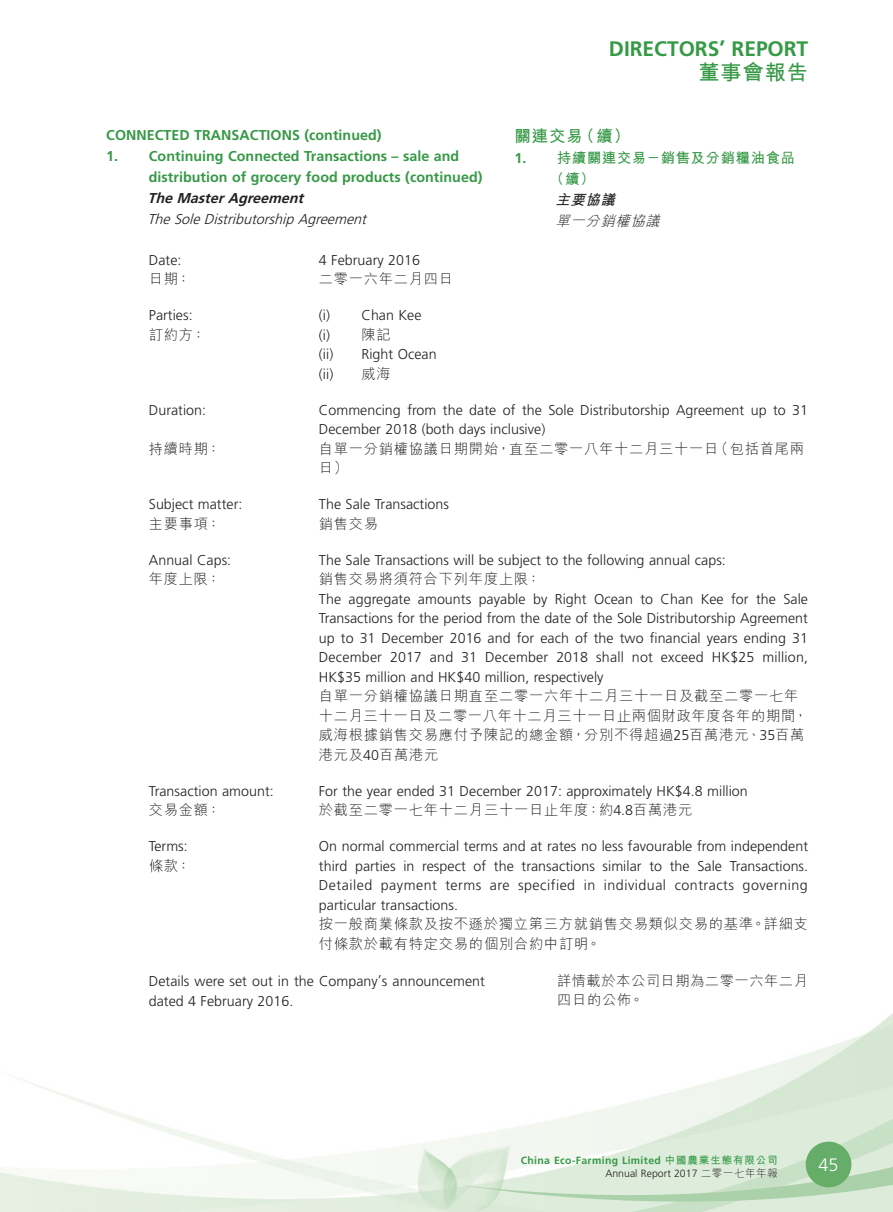
<style>
.page{position:relative;width:893px;height:1212px;background:#fff}
.page>*{position:absolute;margin:0;border:0;box-sizing:border-box;transform-origin:0 0}
.t1{font:700 21px "Frutiger LT Std";color:#369946}
.t2{font:700 21px "M Hei HK";letter-spacing:.055em;color:#369946}
.t3{font:300 18px "Frutiger LT Std";color:#fff}
.C_Heading_1{font:700 16.5px "M Hei HK";color:#369946}
.Body_Text{font:300 14.25px/19.5px "Frutiger LT Std";letter-spacing:.005em;color:#231f20}
.Body_Text-2{font:300 14.25px/19.5px "M Hei HK";letter-spacing:.055em;color:#231f20}
.Heading_2{font:700 14.25px/21px "Frutiger LT Std";letter-spacing:.005em;color:#369946}
.Heading_1{font:700 14.25px "Frutiger LT Std";letter-spacing:.005em;color:#369946}
.Heading_4{font:italic 300 14.25px "Frutiger LT Std";color:#231f20}
.C_Body_Text{font:300 14.25px/19.5px "M Hei HK";letter-spacing:.04em;color:#231f20}
.C_Heading_2{font:700 14.25px/21px "M Hei HK";letter-spacing:.055em;color:#369946}
.Heading_3{font:italic 700 14.25px "Frutiger LT Std";color:#231f20}
.C_Heading_4{font:italic 300 14.25px "M Hei HK";color:#231f20}
.C_Heading_3{font:italic 700 14.25px "M Hei HK";color:#231f20}
.t4{font:700 10.5px/13.5px "Frutiger LT Std";letter-spacing:.035em;color:#369946;text-align:right}
.s1{font-family:"Frutiger LT Std"}
.s2{font-family:"M Hei HK"}
.s3{font-weight:300;color:#231f20}
.s4{font-family:"M Hei HK";font-weight:300;color:#231f20}
</style>
<div class="page">
<img style="left:0;top:1013px;width:893px;height:199px">
<svg style="left:463px;top:1108px;width:430px;height:104px"></svg>
<div style="left:806px;top:1141px;width:45px;height:46px;background:#65ad69;border-radius:50%"></div>
<h1 class="t1" style="left:609px;top:36px;width:201px">DIRECTORS’ REPORT</h1>
<h1 class="t2" style="left:698px;top:57px;width:111px">董事會報告</h1>
<p class="C_Heading_1" style="left:514px;top:124px;width:117px">關連交易（續）</p>
<p class="C_Heading_2" style="left:550px;top:146px;width:247px;text-indent:-35px"><span class="s1">1.</span> 持續關連交易－銷售及分銷糧油食品（續）</p>
<p class="C_Heading_3" style="left:556px;top:190px;width:66px">主要協議</p>
<p class="C_Heading_4" style="left:556px;top:214px;width:110px">單一分銷權協議</p>
<p class="Heading_1" style="left:106px;top:127px;width:277px">CONNECTED TRANSACTIONS (continued)</p>
<p class="Heading_2" style="left:149px;top:146px;width:335px;text-indent:-43px">1. Continuing Connected Transactions – sale and distribution of grocery food products (continued)</p>
<p class="Heading_3" style="left:147px;top:190px;width:162px">The Master Agreement</p>
<p class="Heading_4" style="left:147px;top:211px;width:224px">The Sole Distributorship Agreement</p>
<p class="Body_Text" style="left:149px;top:250px;width:34px">Date:</p>
<p class="Body_Text" style="left:319px;top:250px;width:103px">4 February 2016</p>
<p class="Body_Text-2" style="left:149px;top:269px;width:43px">日期：</p>
<p class="Body_Text-2" style="left:319px;top:269px;width:136px">二零一六年二月四日</p>
<p class="Body_Text" style="left:149px;top:306px;width:45px">Parties:</p>
<p class="Body_Text" style="left:319px;top:306px;width:104px">(i) Chan Kee</p>
<p class="Body_Text-2" style="left:149px;top:325px;width:58px">訂約方：</p>
<p class="Body_Text" style="left:319px;top:325px;width:73px">(i) <span class="s2">陳記</span></p>
<p class="Body_Text" style="left:319px;top:345px;width:119px">(ii) Right Ocean</p>
<p class="Body_Text" style="left:319px;top:364px;width:73px">(ii) <span class="s2">威海</span></p>
<p class="Body_Text" style="left:149px;top:400px;width:59px">Duration:</p>
<p class="Body_Text" style="left:319px;top:400px;width:491px">Commencing from the date of the Sole Distributorship Agreement up to 31<br>December 2018 (both days inclusive)</p>
<p class="Body_Text-2" style="left:149px;top:439px;width:73px">持續時期：</p>
<p class="Body_Text-2" style="left:319px;top:439px;width:487px">自單一分銷權協議日期開始，直至二零一八年十二月三十一日（包括首尾兩日）</p>
<p class="Body_Text" style="left:149px;top:495px;width:95px">Subject matter:</p>
<p class="Body_Text" style="left:319px;top:495px;width:132px">The Sale Transactions</p>
<p class="Body_Text-2" style="left:149px;top:514px;width:73px">主要事項：</p>
<p class="Body_Text-2" style="left:319px;top:514px;width:61px">銷售交易</p>
<p class="Body_Text" style="left:149px;top:550px;width:84px">Annual Caps:</p>
<p class="Body_Text" style="left:319px;top:550px;width:408px">The Sale Transactions will be subject to the following annual caps:</p>
<p class="Body_Text-2" style="left:149px;top:569px;width:73px">年度上限：</p>
<p class="Body_Text-2" style="left:319px;top:569px;width:223px">銷售交易將須符合下列年度上限：</p>
<p class="Body_Text" style="left:319px;top:589px;width:491px;text-align:justify">The aggregate amounts payable by Right Ocean to Chan Kee for the Sale Transactions for the period from the date of the Sole Distributorship Agreement up to 31 December 2016 and for each of the two financial years ending 31<br>December 2017 and 31 December 2018 shall not exceed HK$25 million, HK$35 million and HK$40 million, respectively</p>
<p class="Body_Text-2" style="left:319px;top:686px;width:490px">自單一分銷權協議日期直至二零一六年十二月三十一日及截至二零一七年十二月三十一日及二零一八年十二月三十一日止兩個財政年度各年的期間，威海根據銷售交易應付予陳記的總金額，分別不得超過<span class="s1">25</span>百萬港元、<span class="s1">35</span>百萬港元及<span class="s1">40</span>百萬港元</p>
<p class="Body_Text" style="left:149px;top:781px;width:126px">Transaction amount:</p>
<p class="Body_Text" style="left:319px;top:781px;width:430px">For the year ended 31 December 2017: approximately HK$4.8 million</p>
<p class="Body_Text-2" style="left:149px;top:800px;width:73px">交易金額：</p>
<p class="Body_Text-2" style="left:319px;top:800px;width:375px">於截至二零一七年十二月三十一日止年度：約<span class="s1">4.8</span>百萬港元</p>
<p class="Body_Text" style="left:149px;top:837px;width:41px">Terms:</p>
<p class="Body_Text-2" style="left:149px;top:856px;width:43px">條款：</p>
<p class="Body_Text" style="left:319px;top:837px;width:491px;text-align:justify">On normal commercial terms and at rates no less favourable from independent third parties in respect of the transactions similar to the Sale Transactions.<br>Detailed payment terms are specified in individual contracts governing particular transactions.</p>
<p class="Body_Text-2" style="left:319px;top:914px;width:491px">按一般商業條款及按不遜於獨立第三方就銷售交易類似交易的基準。詳細支付條款於載有特定交易的個別合約中訂明。</p>
<p class="Body_Text" style="left:149px;top:972px;width:338px">Details were set out in the Company’s announcement dated 4 February 2016.</p>
<p class="C_Body_Text" style="left:557px;top:971px;width:252px">詳情載於本公司日期為二零一六年二月四日的公佈。</p>
<p class="t4" style="left:521px;top:1153px;width:258px">China Eco-Farming Limited <span class="s2">中國農業生態有限公司<br></span><span class="s3">Annual Report 2017</span> <span class="s4">二零一七年年報</span></p>
<p class="t3" style="left:818px;top:1154px;width:22px">45</p>
</div>
